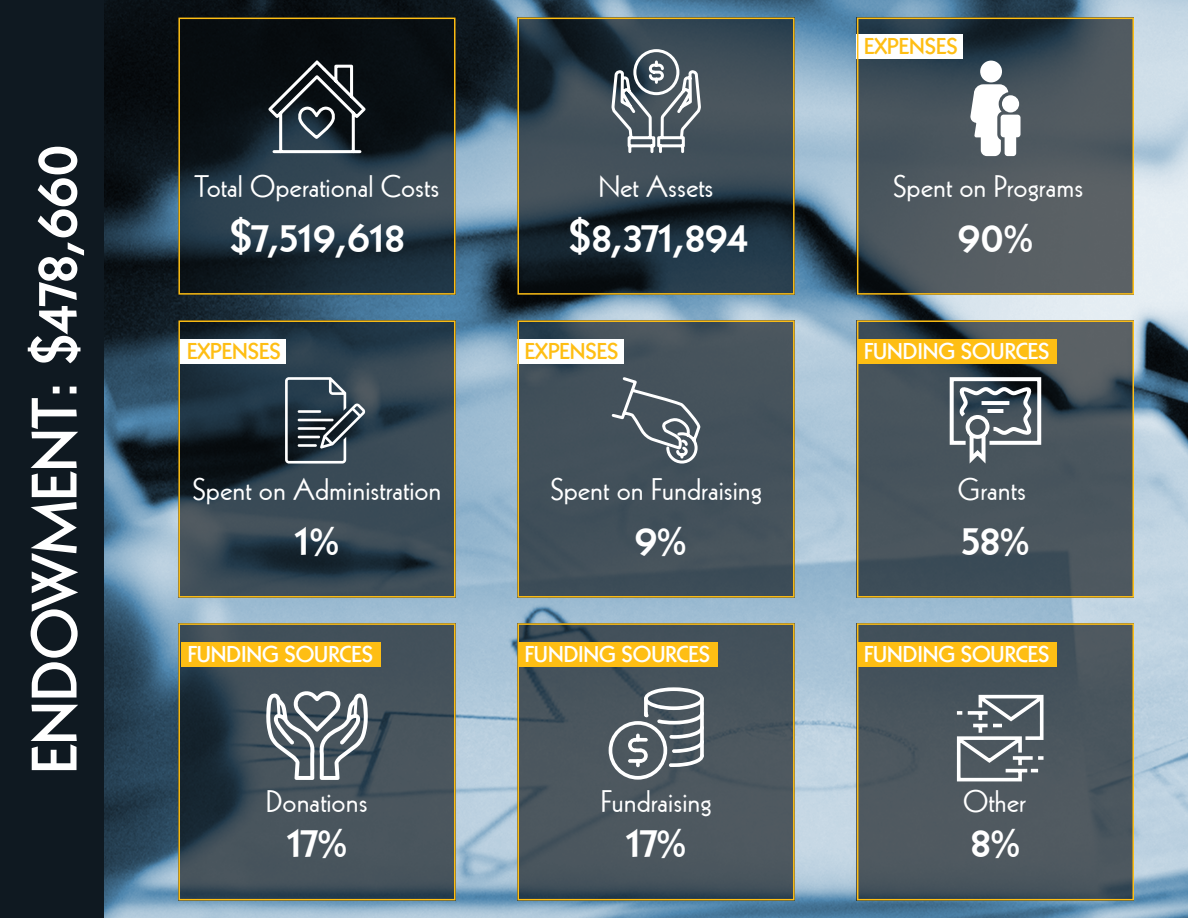
<style>
.page{position:relative;width:1188px;height:918px;background:#fff}
.page>*{position:absolute;margin:0;border:0;box-sizing:border-box;transform-origin:0 0}
.t1{font:800 62.25px "Kabel";color:#fff}
.t2{font:800 45px "Kabel";color:#fff}
.t3{font:30.45px "Kabel";color:#fff}
.t4{font:800 22.35px "Kabel";color:#fff}
.t5{font:800 22.35px "Kabel";color:#febe14}
</style>
<div class="page">
<img style="left:104px;top:0;width:1084px;height:918px">
<div style="left:0;top:0;width:104px;height:918px;background:#0f1921"></div>
<svg style="left:181px;top:21px;width:272px;height:271px;background:#1a2730"></svg>
<svg style="left:266px;top:58px;width:102px;height:97px;background:#3b444a"></svg>
<svg style="left:181px;top:323px;width:272px;height:272px;background:#2d3e4a"></svg>
<svg style="left:181px;top:626px;width:272px;height:271px;background:#3e4c55"></svg>
<svg style="left:520px;top:21px;width:272px;height:271px;background:#2b3b45"></svg>
<div style="left:518px;top:320px;width:277px;height:278px;background:#43505a"></div>
<svg style="left:520px;top:626px;width:272px;height:271px;background:#48545c"></svg>
<svg style="left:860px;top:21px;width:271px;height:271px;background:#4a545c"></svg>
<div style="left:857px;top:34px;width:106px;height:24px;background:#feffff"></div>
<div style="left:180px;top:339px;width:106px;height:24px;background:#feffff"></div>
<div style="left:518px;top:339px;width:106px;height:24px;background:#feffff"></div>
<svg style="left:860px;top:323px;width:271px;height:272px;background:#455159"></svg>
<div style="left:857px;top:623px;width:277px;height:277px;background:#4c575e"></div>
<div style="left:178px;top:18px;width:278px;height:277px;border:2px solid #febe14"></div>
<div style="left:178px;top:320px;width:278px;height:278px;border:2px solid #febe14"></div>
<div style="left:178px;top:623px;width:278px;height:277px;border:2px solid #febe14"></div>
<div style="left:517px;top:18px;width:278px;height:277px;border:2px solid #febe14"></div>
<div style="left:517px;top:320px;width:278px;height:278px;border:2px solid #febe14"></div>
<div style="left:517px;top:623px;width:278px;height:277px;border:2px solid #febe14"></div>
<div style="left:857px;top:18px;width:277px;height:277px;border:2px solid #febe14"></div>
<div style="left:857px;top:320px;width:277px;height:278px;border:2px solid #febe14"></div>
<div style="left:857px;top:623px;width:277px;height:277px;border:2px solid #febe14"></div>
<svg style="left:612px;top:0;width:89px;height:155px;background:#61707a"></svg>
<div style="left:980px;top:61px;width:22px;height:21px;background:#fff;border-radius:50%"></div>
<svg style="left:970px;top:84px;width:51px;height:72px"></svg>
<svg style="left:611px;top:377px;width:90px;height:87px"></svg>
<svg style="left:285px;top:377px;width:80px;height:87px;background:#475660"></svg>
<hr style="left:298px;top:410px;width:23px;height:3px;background:#fff">
<hr style="left:298px;top:419px;width:36px;height:2px;background:#fff">
<hr style="left:298px;top:427px;width:28px;height:3px;background:#fff">
<hr style="left:298px;top:436px;width:22px;height:2px;background:#fff">
<hr style="left:298px;top:444px;width:19px;height:3px;background:#fff">
<div style="left:857px;top:339px;width:200px;height:24px;background:#febe14"></div>
<div style="left:857px;top:642px;width:200px;height:24px;background:#febe14"></div>
<div style="left:518px;top:642px;width:200px;height:24px;background:#febe14"></div>
<div style="left:181px;top:642px;width:200px;height:24px;background:#febe14"></div>
<svg style="left:948px;top:375px;width:95px;height:93px"></svg>
<svg style="left:264px;top:690px;width:106px;height:90px"></svg>
<svg style="left:609px;top:687px;width:95px;height:93px"></svg>
<svg style="left:956px;top:694px;width:88px;height:88px"></svg>
<h1 class="t1" style="left:28px;top:774px;width:631px;rotate:-90deg">ENDOWMENT: $478,660</h1>
<p class="t3" style="left:194px;top:175px;width:247px">Total Operational Costs</p>
<h2 class="t2" style="left:229px;top:216px;width:177px">$7,519,618</h2>
<p class="t3" style="left:599px;top:175px;width:116px">Net Assets</p>
<h2 class="t2" style="left:568px;top:216px;width:182px">$8,371,894</h2>
<p class="t5" style="left:187px;top:342px;width:95px">EXPENSES</p>
<p class="t5" style="left:525px;top:342px;width:95px">EXPENSES</p>
<p class="t3" style="left:192px;top:478px;width:251px">Spent on Administration</p>
<h2 class="t2" style="left:295px;top:519px;width:46px">1%</h2>
<p class="t3" style="left:550px;top:478px;width:213px">Spent on Fundraising</p>
<h2 class="t2" style="left:635px;top:519px;width:53px">9%</h2>
<p class="t5" style="left:864px;top:36px;width:95px">EXPENSES</p>
<p class="t3" style="left:893px;top:175px;width:192px">Spent on Programs</p>
<h2 class="t2" style="left:958px;top:216px;width:77px">90%</h2>
<p class="t4" style="left:864px;top:342px;width:187px">FUNDING SOURCES</p>
<p class="t3" style="left:958px;top:478px;width:70px">Grants</p>
<h2 class="t2" style="left:962px;top:519px;width:69px">58%</h2>
<p class="t4" style="left:188px;top:644px;width:187px">FUNDING SOURCES</p>
<p class="t4" style="left:525px;top:644px;width:187px">FUNDING SOURCES</p>
<p class="t4" style="left:864px;top:644px;width:187px">FUNDING SOURCES</p>
<p class="t3" style="left:266px;top:790px;width:103px">Donations</p>
<h2 class="t2" style="left:287px;top:822px;width:61px">17%</h2>
<p class="t3" style="left:601px;top:790px;width:112px">Fundraising</p>
<h2 class="t2" style="left:626px;top:822px;width:61px">17%</h2>
<p class="t3" style="left:963px;top:790px;width:64px">Other</p>
<h2 class="t2" style="left:971px;top:822px;width:51px">8%</h2>
</div>
